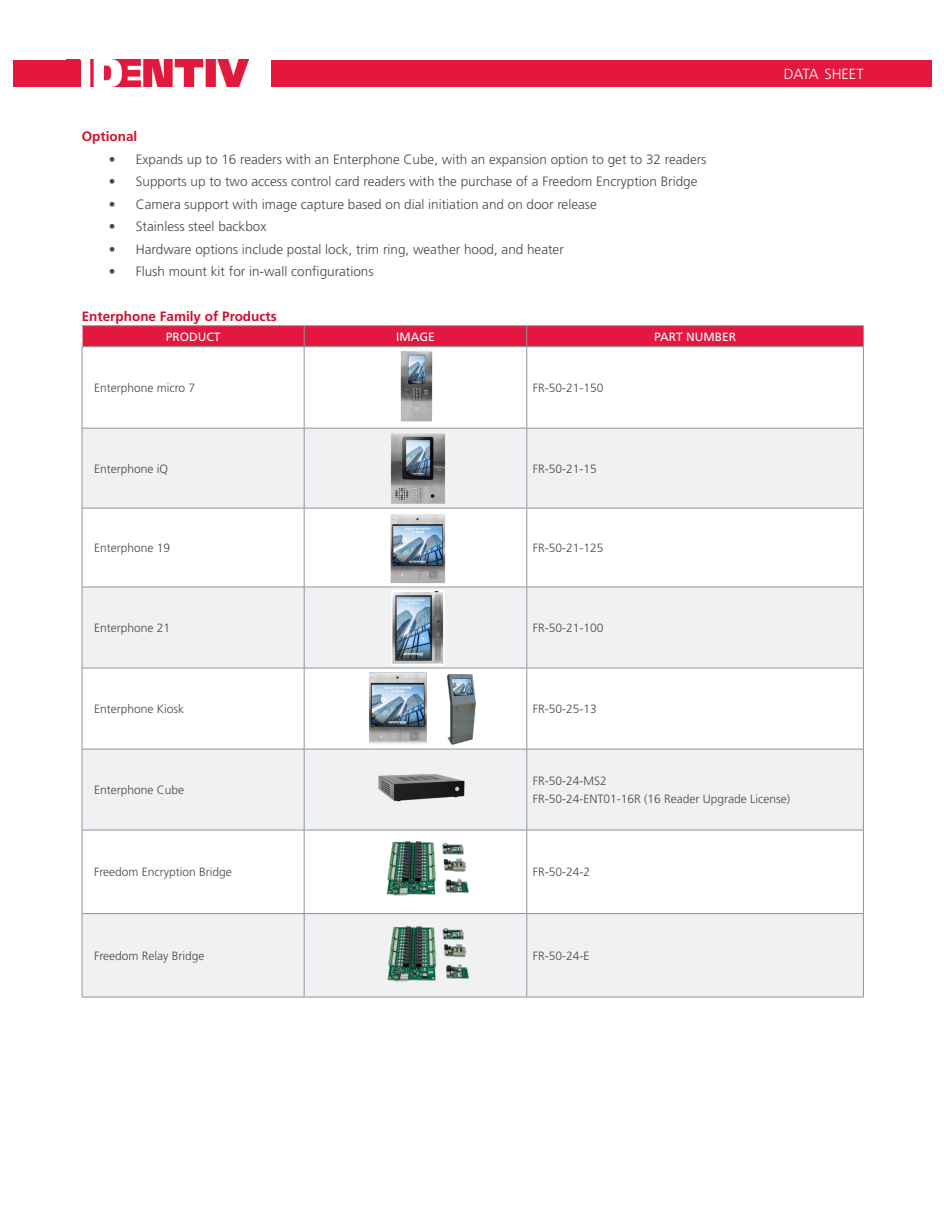
<style>
.page{position:relative;width:944px;height:1214px;background:#fff}
.page>*{position:absolute;margin:0;border:0;box-sizing:border-box;transform-origin:0 0}
.t1{font:300 14.7px "Frutiger LT Std";color:#fff}
.t2{font:300 13.5px "Frutiger LT Std";color:#4c4646}
.Body_Copy{font:700 13.5px "Frutiger LT Std";color:#d30d2b}
.Table_-_Gray_text{font:300 12px "Frutiger LT Std";color:#4c4646}
.Table_-_Titles_White{font:12px "Frutiger LT Std";color:#fff}
</style>
<div class="page">
<div style="left:271px;top:60px;width:660px;height:27px;background:#e4183e"></div>
<img style="left:80px;top:60px;width:169px;height:27px">
<div style="left:13px;top:60px;width:67px;height:27px;background:#e4183e"></div>
<svg style="left:83px;top:429px;width:780px;height:567px;fill:#f0f1f3"></svg>
<hr style="left:82px;top:508px;width:1px;height:78px;background:#8f959d">
<hr style="left:82px;top:587px;width:1px;height:80px;background:#8f959d">
<hr style="left:82px;top:668px;width:1px;height:80px;background:#8f959d">
<hr style="left:82px;top:749px;width:1px;height:80px;background:#8f959d">
<hr style="left:82px;top:830px;width:1px;height:83px;background:#8f959d">
<hr style="left:82px;top:913px;width:1px;height:83px;background:#8f959d">
<hr style="left:82px;top:325px;width:222px;height:1px;background:#8f959d">
<hr style="left:304px;top:325px;width:223px;height:1px;background:#8f959d">
<hr style="left:527px;top:325px;width:336px;height:1px;background:#8f959d">
<div style="left:82px;top:326px;width:782px;height:21px;background:#e4183e"></div>
<hr style="left:82px;top:346px;width:222px;height:1px;background:#8f959d">
<hr style="left:304px;top:346px;width:223px;height:1px;background:#8f959d">
<hr style="left:527px;top:346px;width:336px;height:1px;background:#8f959d">
<hr style="left:304px;top:508px;width:1px;height:78px;background:#8f959d">
<hr style="left:526px;top:508px;width:1px;height:78px;background:#8f959d">
<hr style="left:863px;top:508px;width:1px;height:78px;background:#8f959d">
<hr style="left:82px;top:586px;width:222px;height:1px;background:#8f959d">
<hr style="left:304px;top:586px;width:223px;height:1px;background:#8f959d">
<hr style="left:304px;top:587px;width:1px;height:80px;background:#8f959d">
<hr style="left:527px;top:586px;width:336px;height:1px;background:#8f959d">
<hr style="left:526px;top:587px;width:1px;height:80px;background:#8f959d">
<hr style="left:863px;top:587px;width:1px;height:80px;background:#8f959d">
<hr style="left:82px;top:667px;width:222px;height:1px;background:#8f959d">
<hr style="left:304px;top:667px;width:223px;height:1px;background:#8f959d">
<hr style="left:304px;top:668px;width:1px;height:80px;background:#8f959d">
<hr style="left:527px;top:667px;width:336px;height:1px;background:#8f959d">
<hr style="left:526px;top:668px;width:1px;height:80px;background:#8f959d">
<hr style="left:863px;top:668px;width:1px;height:80px;background:#8f959d">
<hr style="left:82px;top:748px;width:222px;height:1px;background:#8f959d">
<hr style="left:304px;top:748px;width:223px;height:1px;background:#8f959d">
<hr style="left:304px;top:749px;width:1px;height:80px;background:#8f959d">
<hr style="left:527px;top:748px;width:336px;height:1px;background:#8f959d">
<hr style="left:526px;top:749px;width:1px;height:80px;background:#8f959d">
<hr style="left:863px;top:749px;width:1px;height:80px;background:#8f959d">
<hr style="left:82px;top:829px;width:222px;height:1px;background:#8f959d">
<hr style="left:304px;top:829px;width:223px;height:1px;background:#8f959d">
<hr style="left:304px;top:830px;width:1px;height:83px;background:#8f959d">
<hr style="left:527px;top:829px;width:336px;height:1px;background:#8f959d">
<hr style="left:526px;top:830px;width:1px;height:83px;background:#8f959d">
<hr style="left:863px;top:830px;width:1px;height:83px;background:#8f959d">
<hr style="left:82px;top:913px;width:222px;height:1px;background:#8f959d">
<hr style="left:304px;top:913px;width:223px;height:1px;background:#8f959d">
<hr style="left:304px;top:913px;width:1px;height:83px;background:#8f959d">
<hr style="left:527px;top:913px;width:336px;height:1px;background:#8f959d">
<hr style="left:526px;top:913px;width:1px;height:83px;background:#8f959d">
<hr style="left:863px;top:913px;width:1px;height:83px;background:#8f959d">
<hr style="left:82px;top:996px;width:222px;height:1px;background:#8f959d">
<hr style="left:304px;top:996px;width:223px;height:1px;background:#8f959d">
<hr style="left:527px;top:996px;width:336px;height:1px;background:#8f959d">
<hr style="left:82px;top:347px;width:1px;height:81px;background:#8f959d">
<hr style="left:304px;top:347px;width:1px;height:81px;background:#8f959d">
<hr style="left:526px;top:347px;width:1px;height:81px;background:#8f959d">
<hr style="left:863px;top:347px;width:1px;height:81px;background:#8f959d">
<hr style="left:82px;top:428px;width:1px;height:80px;background:#8f959d">
<hr style="left:82px;top:428px;width:222px;height:1px;background:#8f959d">
<hr style="left:304px;top:428px;width:223px;height:1px;background:#8f959d">
<hr style="left:527px;top:428px;width:336px;height:1px;background:#8f959d">
<hr style="left:304px;top:428px;width:1px;height:80px;background:#8f959d">
<hr style="left:526px;top:428px;width:1px;height:80px;background:#8f959d">
<hr style="left:863px;top:428px;width:1px;height:80px;background:#8f959d">
<hr style="left:82px;top:508px;width:222px;height:1px;background:#8f959d">
<hr style="left:304px;top:508px;width:223px;height:1px;background:#8f959d">
<hr style="left:527px;top:508px;width:336px;height:1px;background:#8f959d">
<img style="left:400px;top:351px;width:33px;height:71px">
<img style="left:389px;top:433px;width:58px;height:73px">
<img style="left:378px;top:513px;width:76px;height:70px">
<img style="left:391px;top:590px;width:53px;height:76px">
<img style="left:356px;top:669px;width:133px;height:79px">
<img style="left:372px;top:758px;width:99px;height:58px">
<img style="left:373px;top:837px;width:101px;height:67px">
<img style="left:373px;top:922px;width:101px;height:68px">
<p class="Body_Copy" style="left:82px;top:128px;width:57px">Optional</p>
<p class="t2" style="left:109px;top:151px;width:599px">• Expands up to 16 readers with an Enterphone Cube, with an expansion option to get to 32 readers</p>
<p class="t2" style="left:109px;top:174px;width:590px">• Supports up to two access control card readers with the purchase of a Freedom Encryption Bridge</p>
<p class="t2" style="left:109px;top:196px;width:489px">• Camera support with image capture based on dial initiation and on door release</p>
<p class="t2" style="left:109px;top:219px;width:159px">• Stainless steel backbox</p>
<p class="t2" style="left:109px;top:241px;width:456px">• Hardware options include postal lock, trim ring, weather hood, and heater</p>
<p class="t2" style="left:109px;top:264px;width:266px">• Flush mount kit for in-wall configurations</p>
<p class="Body_Copy" style="left:82px;top:308px;width:196px">Enterphone Family of Products</p>
<p class="Table_-_Titles_White" style="left:166px;top:329px;width:56px">PRODUCT</p>
<p class="Table_-_Titles_White" style="left:396px;top:329px;width:40px">IMAGE</p>
<p class="Table_-_Titles_White" style="left:654px;top:329px;width:84px">PART NUMBER</p>
<p class="Table_-_Gray_text" style="left:94px;top:381px;width:103px">Enterphone micro 7</p>
<p class="Table_-_Gray_text" style="left:533px;top:381px;width:72px">FR-50-21-150</p>
<p class="Table_-_Gray_text" style="left:94px;top:462px;width:76px">Enterphone iQ</p>
<p class="Table_-_Gray_text" style="left:533px;top:462px;width:66px">FR-50-21-15</p>
<p class="Table_-_Gray_text" style="left:94px;top:541px;width:78px">Enterphone 19</p>
<p class="Table_-_Gray_text" style="left:533px;top:541px;width:72px">FR-50-21-125</p>
<p class="Table_-_Gray_text" style="left:94px;top:621px;width:78px">Enterphone 21</p>
<p class="Table_-_Gray_text" style="left:533px;top:621px;width:72px">FR-50-21-100</p>
<p class="Table_-_Gray_text" style="left:94px;top:702px;width:92px">Enterphone Kiosk</p>
<p class="Table_-_Gray_text" style="left:533px;top:702px;width:66px">FR-50-25-13</p>
<p class="t1" style="left:783px;top:65px;width:81px">DATA SHEET</p>
<p class="Table_-_Gray_text" style="left:94px;top:783px;width:92px">Enterphone Cube</p>
<p class="Table_-_Gray_text" style="left:533px;top:774px;width:76px">FR-50-24-MS2</p>
<p class="Table_-_Gray_text" style="left:533px;top:792px;width:259px">FR-50-24-ENT01-16R (16 Reader Upgrade License)</p>
<p class="Table_-_Gray_text" style="left:94px;top:865px;width:139px">Freedom Encryption Bridge</p>
<p class="Table_-_Gray_text" style="left:533px;top:865px;width:59px">FR-50-24-2</p>
<p class="Table_-_Gray_text" style="left:94px;top:948px;width:112px">Freedom Relay Bridge</p>
<p class="Table_-_Gray_text" style="left:533px;top:948px;width:58px">FR-50-24-E</p>
</div>
